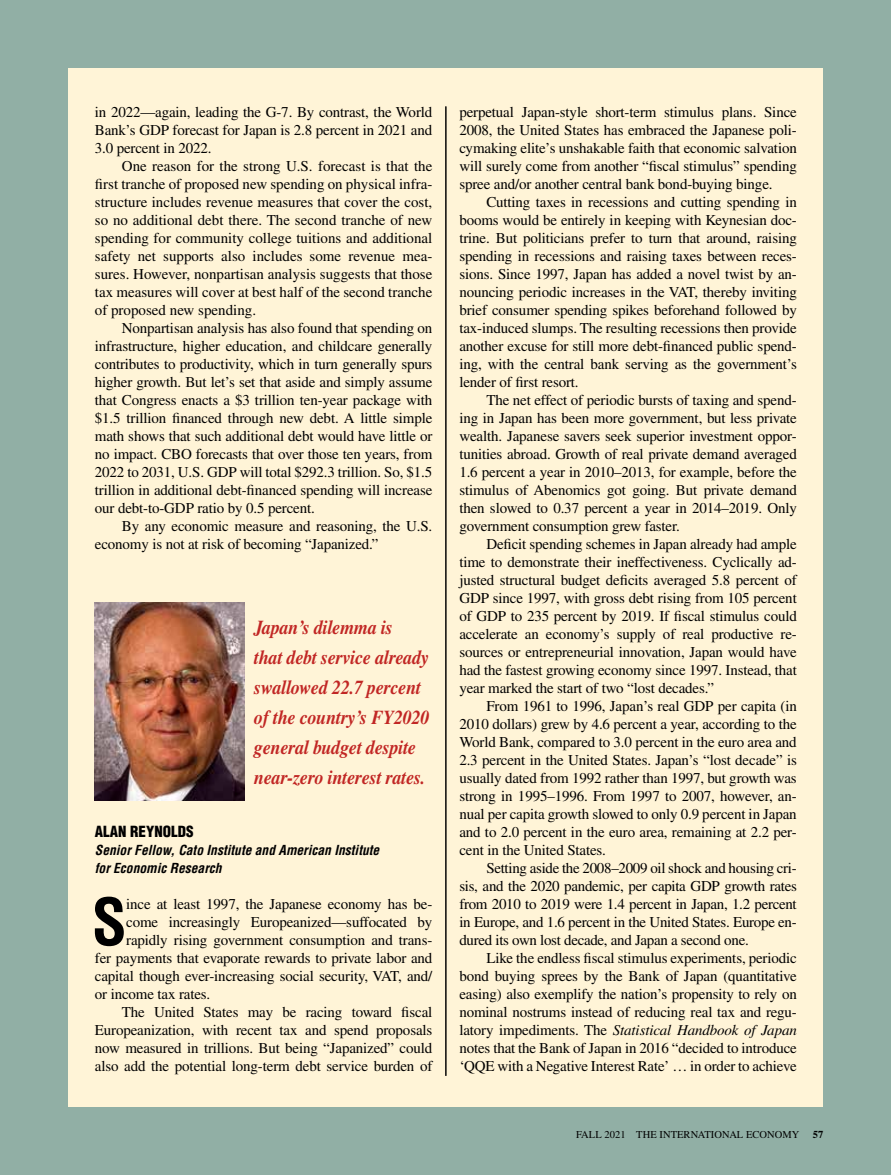
<style>
.page{position:relative;width:891px;height:1175px;background:#fff}
.page>*{position:absolute;margin:0;border:0;box-sizing:border-box;transform-origin:0 0}
.t1{font:700 condensed 63px "Helvetica LT Std";color:#000}
.t2{font:italic 700 19.8px/30px "Times LT Std";letter-spacing:-.01em;color:#c12624;scale:.91 1}
.t3{font:15px/18px "Times LT Std";letter-spacing:-.01em;color:#000;text-align:justify}
.t4{font:900 condensed 15px "Helvetica LT Std";color:#000}
.t5{font:italic 700 condensed 13.5px/18px "Helvetica LT Std";color:#000}
.t6{font:10.5px "Times LT Std";letter-spacing:.005em;color:#000}
.t7{font:700 10.5px "Times LT Std";color:#000}
.s1{font-style:italic}
</style>
<div class="page">
<div style="left:0;top:0;width:891px;height:1174px;background:#91afa5"></div>
<div style="left:68px;top:68px;width:755px;height:1038px;background:#fff4d7"></div>
<img style="left:95px;top:603px;width:150px;height:198px">
<hr style="left:446px;top:106px;width:1px;height:969px;background:#000">
<hr style="left:445px;top:106px;width:1px;height:969px;background:#000">
<p class="t3" style="left:95px;top:103px;width:339px">in 2022—again, leading the G-7. By contrast, the World Bank’s GDP forecast for Japan is 2.8 percent in 2021 and 3.0 percent in 2022.</p>
<p class="t3" style="left:95px;top:157px;width:339px;text-indent:27px">One reason for the strong U.S. forecast is that the first tranche of proposed new spending on physical infra&shy;structure includes revenue measures that cover the cost, so no additional debt there. The second tranche of new spending for community college tuitions and additional safety net supports also includes some revenue mea&shy;sures. However, nonpartisan analysis suggests that those tax measures will cover at best half of the second tranche of proposed new spending.</p>
<p class="t3" style="left:95px;top:319px;width:339px;text-indent:27px">Nonpartisan analysis has also found that spending on infrastructure, higher education, and childcare generally contributes to productivity, which in turn generally spurs higher growth. But let’s set that aside and simply assume that Congress enacts a $3 trillion ten-year package with $1.5 trillion financed through new debt. A little simple math shows that such additional debt would have little or no impact. CBO forecasts that over those ten years, from 2022 to 2031, U.S. GDP will total $292.3 trillion. So, $1.5 trillion in additional debt-financed spending will increase our debt-to-GDP ratio by 0.5 percent.</p>
<p class="t3" style="left:95px;top:517px;width:339px;text-indent:27px">By any economic measure and reasoning, the U.S. economy is not at risk of becoming “Japanized.”</p>
<h2 class="t2" style="left:254px;top:612px;width:194px">Japan’s dilemma is<br>that debt service already swallowed 22.7 percent of the country’s FY2020 general budget despite near-zero interest rates.</h2>
<p class="t4" style="left:95px;top:822px;width:100px">ALAN REYNOLDS</p>
<p class="t5" style="left:95px;top:841px;width:286px">Senior Fellow, Cato Institute and American Institute for Economic Research</p>
<h1 class="t1" style="left:92px;top:882px;width:37px">S</h1>
<p class="t3" style="left:126px;top:895px;width:308px">ince at least 1997, the Japanese economy has be-</p>
<p class="t3" style="left:126px;top:913px;width:308px">come increasingly Europeanized—suffocated by</p>
<p class="t3" style="left:126px;top:931px;width:308px">rapidly rising government consumption and trans-</p>
<p class="t3" style="left:95px;top:949px;width:339px">fer payments that evaporate rewards to private labor and</p>
<p class="t3" style="left:95px;top:967px;width:339px">capital though ever-increasing social security, VAT, and/</p>
<p class="t3" style="left:95px;top:985px;width:117px">or income tax rates.</p>
<p class="t3" style="left:122px;top:1003px;width:312px">The United States may be racing toward fiscal</p>
<p class="t3" style="left:95px;top:1021px;width:339px">Europeanization, with recent tax and spend proposals</p>
<p class="t3" style="left:95px;top:1039px;width:339px">now measured in trillions. But being “Japanized” could</p>
<p class="t3" style="left:95px;top:1057px;width:339px">also add the potential long-term debt service burden of</p>
<p class="t3" style="left:459px;top:103px;width:339px">perpetual Japan-style short-term stimulus plans. Since 2008, the United States has embraced the Japanese poli&shy;cymaking elite’s unshakable faith that economic salvation will surely come from another “fiscal stimulus” spending spree and/or another central bank bond-buying binge.</p>
<p class="t3" style="left:459px;top:193px;width:339px;text-indent:27px">Cutting taxes in recessions and cutting spending in booms would be entirely in keeping with Keynesian doc&shy;trine. But politicians prefer to turn that around, raising spending in recessions and raising taxes between reces&shy;sions. Since 1997, Japan has added a novel twist by an&shy;nouncing periodic increases in the VAT, thereby inviting brief consumer spending spikes beforehand followed by tax-induced slumps. The resulting recessions then provide another excuse for still more debt-financed public spend&shy;ing, with the central bank serving as the government’s lender of first resort.</p>
<p class="t3" style="left:459px;top:391px;width:339px;text-indent:27px">The net effect of periodic bursts of taxing and spend&shy;ing in Japan has been more government, but less private wealth. Japanese savers seek superior investment oppor&shy;tunities abroad. Growth of real private demand averaged 1.6 percent a year in 2010–2013, for example, before the stimulus of Abenomics got going. But private demand then slowed to 0.37 percent a year in 2014–2019. Only government consumption grew faster.</p>
<p class="t3" style="left:459px;top:535px;width:339px;text-indent:27px">Deficit spending schemes in Japan already had ample time to demonstrate their ineffectiveness. Cyclically ad&shy;justed structural budget deficits averaged 5.8 percent of GDP since 1997, with gross debt rising from 105 percent of GDP to 235 percent by 2019. If fiscal stimulus could accelerate an economy’s supply of real productive re&shy;sources or entrepreneurial innovation, Japan would have had the fastest growing economy since 1997. Instead, that year marked the start of two “lost decades.”</p>
<p class="t3" style="left:459px;top:697px;width:339px;text-indent:27px">From 1961 to 1996, Japan’s real GDP per capita (in 2010 dollars) grew by 4.6 percent a year, according to the World Bank, compared to 3.0 percent in the euro area and 2.3 percent in the United States. Japan’s “lost decade” is usually dated from 1992 rather than 1997, but growth was strong in 1995–1996. From 1997 to 2007, however, an&shy;nual per capita growth slowed to only 0.9 percent in Japan and to 2.0 percent in the euro area, remaining at 2.2 per&shy;cent in the United States.</p>
<p class="t3" style="left:459px;top:859px;width:339px;text-indent:27px">Setting aside the 2008–2009 oil shock and housing cri&shy;sis, and the 2020 pandemic, per capita GDP growth rates from 2010 to 2019 were 1.4 percent in Japan, 1.2 percent in Europe, and 1.6 percent in the United States. Europe en&shy;dured its own lost decade, and Japan a second one.</p>
<p class="t3" style="left:459px;top:949px;width:339px;text-indent:27px">Like the endless fiscal stimulus experiments, periodic bond buying sprees by the Bank of Japan (quantitative easing) also exemplify the nation’s propensity to rely on nominal nostrums instead of reducing real tax and regu&shy;latory impediments. The <span class="s1">Statistical Handbook of Japan </span>notes that the Bank of Japan in 2016 “decided to introduce ‘QQE with a Negative Interest Rate’ … in order to achieve</p>
<p class="t6" style="left:576px;top:1128px;width:225px">FALL 2021 THE INTERNATIONAL ECONOMY</p>
<p class="t7" style="left:813px;top:1128px;width:12px">57</p>
</div>
